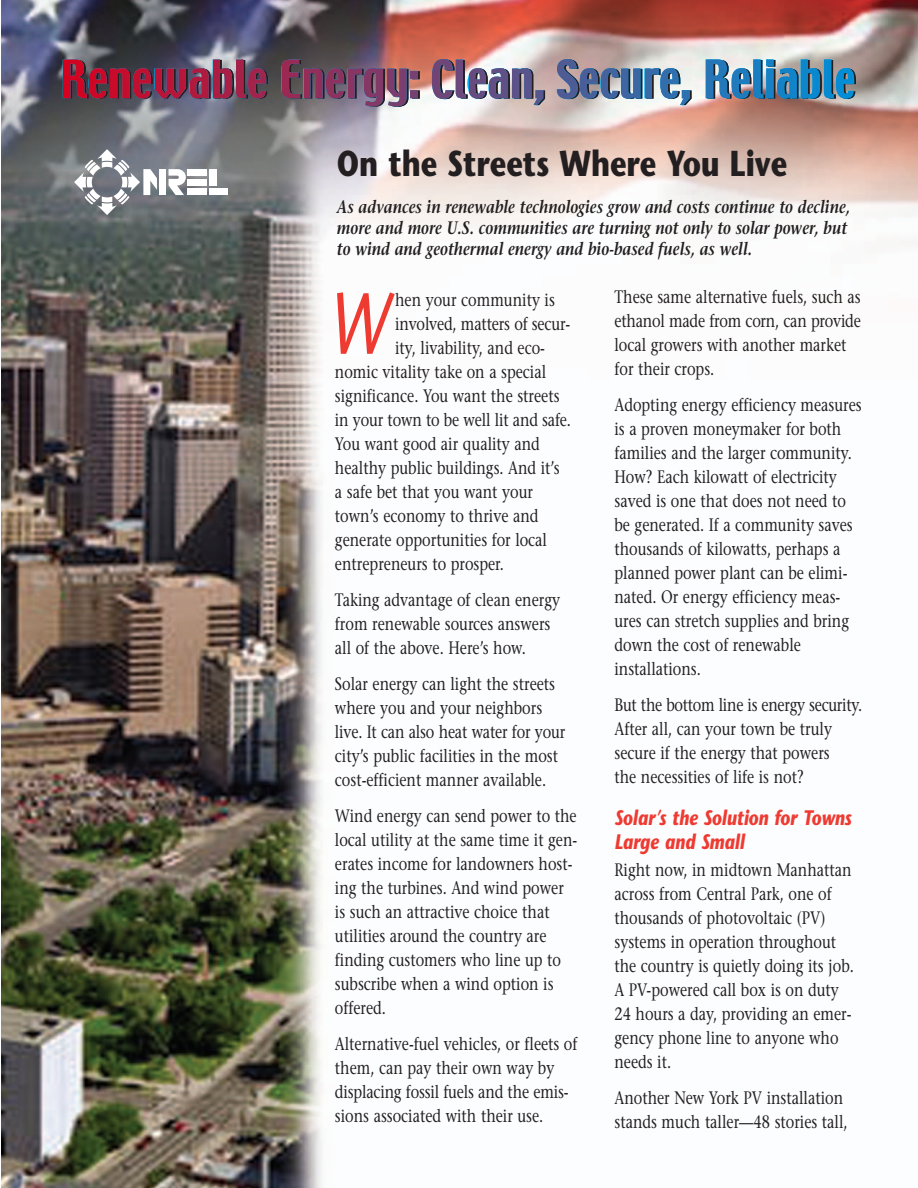
<style>
.page{position:relative;width:918px;height:1188px;background:#fff}
.page>*{position:absolute;margin:0;border:0;box-sizing:border-box;transform-origin:0 0}
.t1{font:italic 86.55px "Stone Sans";color:#ee3b32;scale:.8 1}
.t2{font:700 36px "Stone Sans";color:#231f20;scale:.8 1}
.t3{font:italic 700 21px/24px "Stone Sans";color:#ee3b32;scale:.8 1}
.t4{font:18px/24px "Stone Serif";color:#231f20;scale:.8 1}
.t5{font:italic 600 18px/21px "Stone Serif";color:#231f20;scale:.8 1}
</style>
<div class="page">
<img style="left:2px;top:0;width:916px;height:1188px">
<svg style="left:63px;top:59px;width:205px;height:40px;background:#80344d"></svg>
<svg style="left:281px;top:59px;width:139px;height:48px;background:#7a546b"></svg>
<hr style="left:410px;top:71px;width:3px;height:27px;background:#783f70">
<hr style="left:413px;top:71px;width:3px;height:27px;background:#774071">
<hr style="left:416px;top:71px;width:2px;height:27px;background:#764172">
<svg style="left:432px;top:59px;width:113px;height:46px"></svg>
<svg style="left:557px;top:59px;width:135px;height:46px;background:#8d9ab0"></svg>
<hr style="left:680px;top:90px;width:3px;height:15px;background:#2f70af">
<hr style="left:683px;top:90px;width:3px;height:15px;background:#2e70b0">
<svg style="left:686px;top:90px;width:4px;height:15px"></svg>
<img style="left:705px;top:59px;width:151px;height:40px">
<div style="left:209px;top:189px;width:19px;height:6px;background:#fff"></div>
<div style="left:209px;top:169px;width:7px;height:16px;background:#fff"></div>
<div style="left:187px;top:189px;width:19px;height:6px;background:#fff"></div>
<div style="left:187px;top:179px;width:19px;height:6px;background:#fff"></div>
<div style="left:187px;top:169px;width:19px;height:7px;background:#fff"></div>
<svg style="left:169px;top:169px;width:17px;height:26px"></svg>
<div style="left:159px;top:169px;width:7px;height:26px;background:#fff"></div>
<svg style="left:74px;top:149px;width:83px;height:66px"></svg>
<h2 class="t2" style="left:337px;top:149px;width:565px">On the Streets Where You Live</h2>
<p class="t5" style="left:337px;top:198px;width:643px">As advances in renewable technologies grow and costs continue to decline, more and more U.S. communities are turning not only to solar power, but to wind and geothermal energy and bio-based fuels, as well.</p>
<h1 class="t1" style="left:328px;top:290px;width:78px">W</h1>
<p class="t4" style="left:395px;top:289px;width:201px">hen your community is</p>
<p class="t4" style="left:395px;top:313px;width:220px">involved, matters of secur-</p>
<p class="t4" style="left:395px;top:337px;width:189px">ity, livability, and eco-</p>
<p class="t4" style="left:335px;top:361px;width:265px">nomic vitality take on a special</p>
<p class="t4" style="left:335px;top:385px;width:282px">significance. You want the streets</p>
<p class="t4" style="left:335px;top:409px;width:297px">in your town to be well lit and safe.</p>
<p class="t4" style="left:335px;top:433px;width:258px">You want good air quality and</p>
<p class="t4" style="left:335px;top:457px;width:282px">healthy public buildings. And it’s</p>
<p class="t4" style="left:335px;top:481px;width:249px">a safe bet that you want your</p>
<p class="t4" style="left:335px;top:505px;width:256px">town’s economy to thrive and</p>
<p class="t4" style="left:335px;top:529px;width:267px">generate opportunities for local</p>
<p class="t4" style="left:335px;top:553px;width:213px">entrepreneurs to prosper.</p>
<p class="t4" style="left:335px;top:589px;width:283px">Taking advantage of clean energy from renewable sources answers all of the above. Here’s how.</p>
<p class="t4" style="left:335px;top:673px;width:289px">Solar energy can light the streets where you and your neighbors live. It can also heat water for your city’s public facilities in the most cost-efficient manner available.</p>
<p class="t4" style="left:335px;top:805px;width:304px">Wind energy can send power to the local utility at the same time it gen&shy;erates income for landowners host&shy;ing the turbines. And wind power is such an attractive choice that utilities around the country are finding customers who line up to subscribe when a wind option is offered.</p>
<p class="t4" style="left:335px;top:1033px;width:305px">Alternative-fuel vehicles, or fleets of them, can pay their own way by displacing fossil fuels and the emis&shy;sions associated with their use.</p>
<p class="t4" style="left:614px;top:287px;width:309px">These same alternative fuels, such as ethanol made from corn, can provide local growers with another market for their crops.</p>
<p class="t4" style="left:614px;top:395px;width:311px">Adopting energy efficiency measures is a proven moneymaker for both families and the larger community.<br>How? Each kilowatt of electricity saved is one that does not need to be generated. If a community saves thousands of kilowatts, perhaps a planned power plant can be elimi&shy;nated. Or energy efficiency meas&shy;ures can stretch supplies and bring down the cost of renewable installations.</p>
<p class="t4" style="left:614px;top:695px;width:311px">But the bottom line is energy security.<br>After all, can your town be truly secure if the energy that powers<br>the necessities of life is not?</p>
<p class="t3" style="left:615px;top:808px;width:298px">Solar’s the Solution for Towns<br>Large and Small</p>
<p class="t4" style="left:615px;top:860px;width:301px">Right now, in midtown Manhattan across from Central Park, one of thousands of photovoltaic (PV) systems in operation throughout the country is quietly doing its job.<br>A PV-powered call box is on duty<br>24 hours a day, providing an emer&shy;gency phone line to anyone who needs it.</p>
<p class="t4" style="left:615px;top:1088px;width:293px">Another New York PV installation stands much taller—48 stories tall,</p>
</div>
